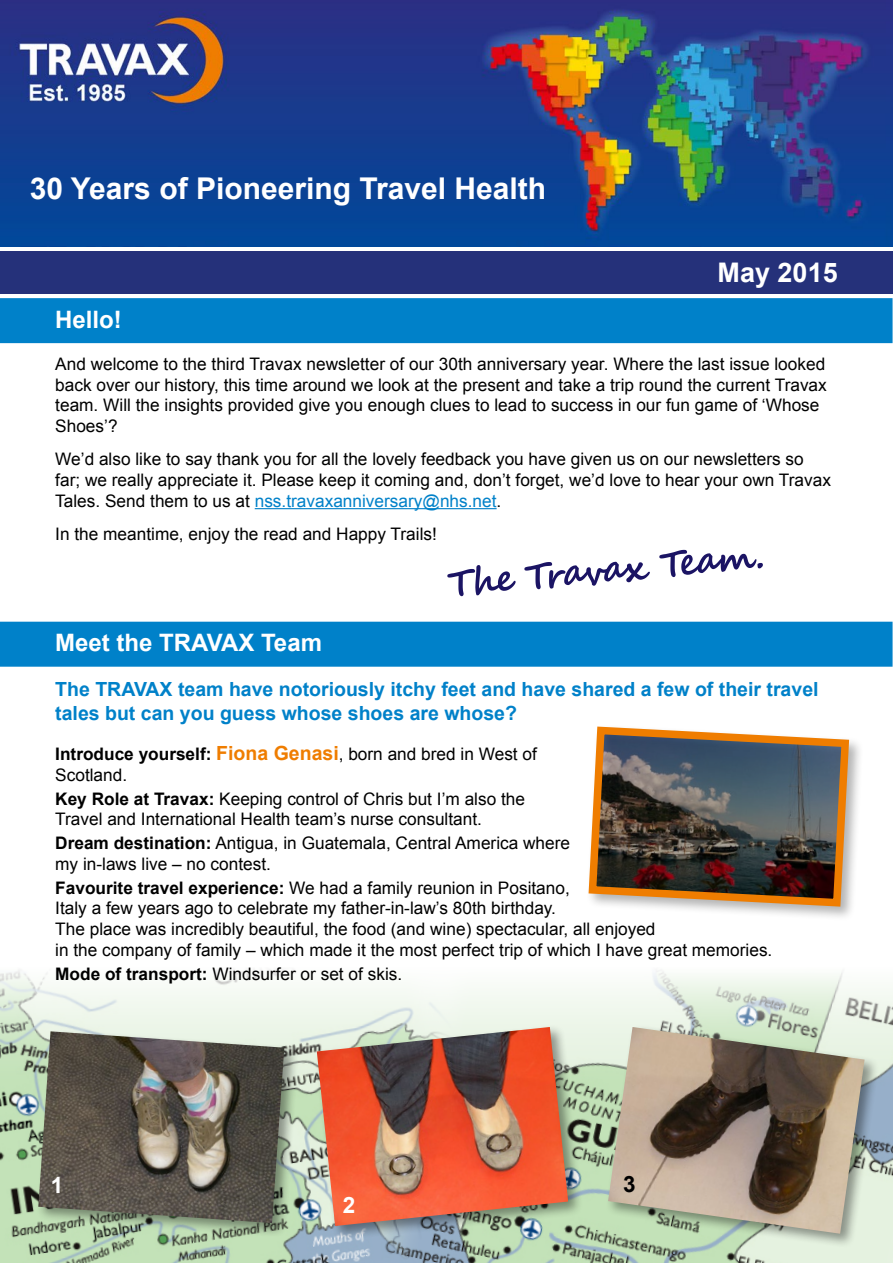
<style>
.page{position:relative;width:893px;height:1263px;background:#fff}
.page>*{position:absolute;margin:0;border:0;box-sizing:border-box;transform-origin:0 0}
.t1{font:700 30px "Arial";color:#fff}
.Date{font:700 27px "Arial";color:#fff}
.heading{font:700 24px "Arial";color:#fff}
.numbers{font:700 22.5px "Arial";color:#fff}
.numbers-2{font:700 22.5px "Arial";color:#000}
.Body{font:700 19.5px/23.4px "Arial";color:#0081c9}
.meet_the_team{font:17.25px/20.7px "Arial";color:#000}
.Body-2{font:17.25px/20.7px "Arial";color:#000}
.s1{color:#0081c9}
.s2{font-weight:700}
.s3{font-weight:700;font-size:19.5px;color:#ef7d00}
</style>
<div class="page">
<img style="left:0;top:1095px;width:360px;height:168px">
<img style="left:360px;top:1095px;width:533px;height:168px">
<svg style="left:0;top:969px;width:893px;height:126px;fill:#f1f8ee"></svg>
<img style="left:0;top:0;width:893px;height:247px">
<div style="left:0;top:251px;width:893px;height:42px;background:#25317a"></div>
<div style="left:0;top:298px;width:892px;height:45px;background:#0081c9"></div>
<hr style="left:255px;top:508px;width:242px;height:1px;background:#0081c9">
<div style="left:0;top:622px;width:892px;height:45px;background:#0081c9"></div>
<svg style="left:447px;top:565px;width:69px;height:31px"></svg>
<svg style="left:524px;top:562px;width:126px;height:27px"></svg>
<svg style="left:659px;top:550px;width:104px;height:27px"></svg>
<div style="left:35px;top:1028px;width:264px;height:210px;background:#000;opacity:.4"></div>
<img style="left:38px;top:1031px;width:246px;height:192px">
<div style="left:314px;top:1024px;width:269px;height:216px;background:#000;opacity:.4"></div>
<img style="left:317px;top:1027px;width:251px;height:199px">
<div style="left:606px;top:1024px;width:273px;height:224px;background:#000;opacity:.4"></div>
<img style="left:608px;top:1027px;width:257px;height:207px">
<div style="left:586px;top:724px;width:278px;height:197px;background:#000;opacity:.3"></div>
<img style="left:586px;top:724px;width:267px;height:186px">
<h1 class="t1" style="left:30px;top:168px;width:518px">30 Years of Pioneering Travel Health</h1>
<p class="Date" style="left:718px;top:254px;width:122px">May 2015</p>
<h1 class="heading" style="left:55px;top:303px;width:68px">Hello!</h1>
<p class="Body-2" style="left:55px;top:354px;width:773px">And welcome to the third Travax newsletter of our 30th anniversary year. Where the last issue looked back over our history, this time around we look at the present and take a trip round the current Travax team. Will the insights provided give you enough clues to lead to success in our fun game of ‘Whose Shoes’?</p>
<p class="Body-2" style="left:55px;top:449px;width:777px">We’d also like to say thank you for all the lovely feedback you have given us on our newsletters so far; we really appreciate it. Please keep it coming and, don’t forget, we’d love to hear your own Travax<br>Tales. Send them to us at <span class="s1">nss.travaxanniversary@nhs.net</span>.</p>
<p class="Body-2" style="left:55px;top:524px;width:383px">In the meantime, enjoy the read and Happy Trails!</p>
<h1 class="heading" style="left:55px;top:627px;width:268px">Meet the TRAVAX Team</h1>
<p class="Body" style="left:55px;top:678px;width:765px">The TRAVAX team have notoriously itchy feet and have shared a few of their travel tales but can you guess whose shoes are whose?</p>
<p class="meet_the_team" style="left:55px;top:744px;width:483px"><span class="s2">Introduce yourself:</span> <span class="s3">Fiona Genasi</span>, born and bred in West of<br>Scotland.</p>
<p class="meet_the_team" style="left:55px;top:788px;width:471px"><span class="s2">Key Role at Travax:</span> Keeping control of Chris but I’m also the<br>Travel and International Health team’s nurse consultant.</p>
<p class="meet_the_team" style="left:55px;top:833px;width:516px"><span class="s2">Dream destination:</span> Antigua, in Guatemala, Central America where my in-laws live – no contest.</p>
<p class="meet_the_team" style="left:55px;top:877px;width:719px"><span class="s2">Favourite travel experience:</span> We had a family reunion in Positano,<br>Italy a few years ago to celebrate my father-in-law’s 80th birthday.<br>The place was incredibly beautiful, the food (and wine) spectacular, all enjoyed<br>in the company of family – which made it the most perfect trip of which I have great memories.</p>
<p class="meet_the_team" style="left:55px;top:963px;width:348px"><span class="s2">Mode of transport:</span> Windsurfer or set of skis.</p>
<p class="numbers" style="left:51px;top:1170px;width:14px">1</p>
<p class="numbers" style="left:343px;top:1190px;width:14px">2</p>
<p class="numbers-2" style="left:623px;top:1169px;width:14px">3</p>
</div>
